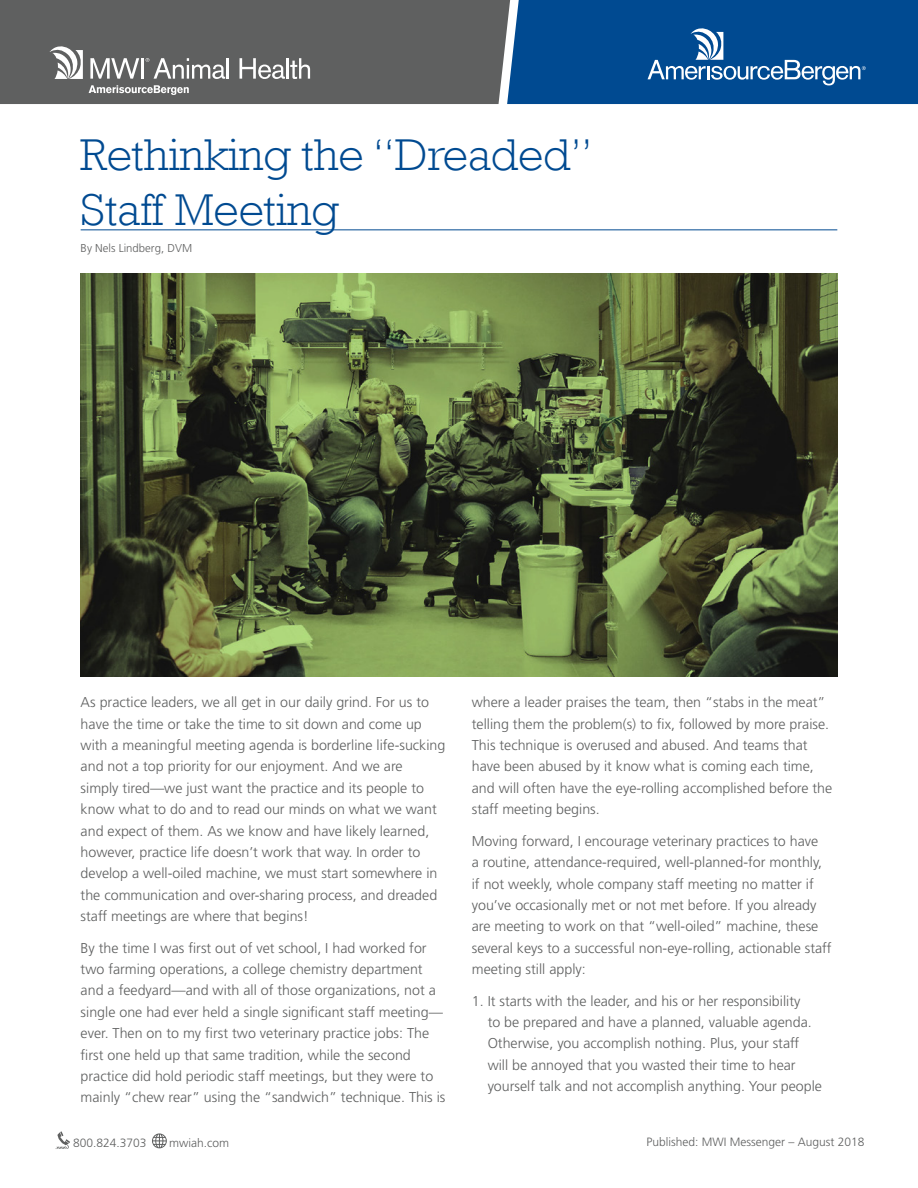
<style>
.page{position:relative;width:918px;height:1188px;background:#fff}
.page>*{position:absolute;margin:0;border:0;box-sizing:border-box;transform-origin:0 0}
.t1{font:300 45.6px/54.2px "Rockwell";color:#004a91}
.t2{font:300 14.25px/21.3px "Frutiger";color:#5f6060}
.t3{font:300 12px "Frutiger";color:#5f6060}
.t4{font:300 11.4px "Frutiger";color:#818383}
.t5{font:300 11.4px "Frutiger";color:#5f6060}
.s1{font-family:"Rockwell";font-weight:400;font-size:17.1px}
</style>
<div class="page">
<div style="left:0;top:0;width:507px;height:104px;background:#5f6060"></div>
<svg style="left:50px;top:46px;width:33px;height:33px"></svg>
<svg style="left:89px;top:85px;width:100px;height:10px"></svg>
<svg style="left:90px;top:58px;width:49px;height:21px"></svg>
<hr style="left:141px;top:58px;width:3px;height:21px;background:#fff">
<svg style="left:146px;top:58px;width:79px;height:21px"></svg>
<hr style="left:227px;top:58px;width:2px;height:21px;background:#fff">
<svg style="left:240px;top:58px;width:70px;height:21px"></svg>
<svg style="left:507px;top:0;width:411px;height:104px;background:#0f5497"></svg>
<hr style="left:81px;top:230px;width:756px;height:1px;background:#004a91">
<img style="left:81px;top:273px;width:756px;height:404px">
<svg style="left:56px;top:1131px;width:14px;height:18px"></svg>
<svg style="left:152px;top:1133px;width:15px;height:15px"></svg>
<h1 class="t1" style="left:81px;top:127px;width:513px">Rethinking the “Dreaded”<br>Staff Meeting</h1>
<p class="t5" style="left:81px;top:241px;width:113px">By Nels Lindberg, DVM</p>
<p class="t2" style="left:81px;top:692px;width:366px">As practice leaders, we all get in our daily grind. For us to have the time or take the time to sit down and come up with a meaningful meeting agenda is borderline life-sucking and not a top priority for our enjoyment. And we are<br>simply tired—we just want the practice and its people to know what to do and to read our minds on what we want and expect of them. As we know and have likely learned, however, practice life doesn’t work that way. In order to develop a well-oiled machine, we must start somewhere in the communication and over-sharing process, and dreaded staff meetings are where that begins!</p>
<p class="t2" style="left:81px;top:937px;width:366px">By the time I was first out of vet school, I had worked for two farming operations, a college chemistry department and a feedyard—and with all of those organizations, not a single one had ever held a single significant staff meeting— ever. Then on to my first two veterinary practice jobs: The first one held up that same tradition, while the second practice did hold periodic staff meetings, but they were to mainly “chew rear” using the “sandwich” technique. This is</p>
<p class="t2" style="left:472px;top:692px;width:362px">where a leader praises the team, then “stabs in the meat” telling them the problem(s) to fix, followed by more praise.<br>This technique is overused and abused. And teams that have been abused by it know what is coming each time, and will often have the eye-rolling accomplished before the staff meeting begins.</p>
<p class="t2" style="left:472px;top:830px;width:361px">Moving forward, I encourage veterinary practices to have<br>a routine, attendance-required, well-planned-for monthly, if not weekly, whole company staff meeting no matter if you’ve occasionally met or not met before. If you already are meeting to work on that “well-oiled” machine, these several keys to a successful non-eye-rolling, actionable staff meeting still apply:</p>
<p class="t2" style="left:488px;top:990px;width:336px;text-indent:-16px">1. It starts with the leader, and his or her responsibility<br>to be prepared and have a planned, valuable agenda.<br>Otherwise, you accomplish nothing. Plus, your staff will be annoyed that you wasted their time to hear yourself talk and not accomplish anything. Your people</p>
<p class="t4" style="left:699px;top:1131px;width:156px">Messenger | August 2018 <span class="s1">21</span></p>
<p class="t3" style="left:73px;top:1136px;width:75px">800.824.3703</p>
<p class="t3" style="left:169px;top:1136px;width:61px">mwiah.com</p>
<p class="t3" style="left:646px;top:1135px;width:220px">Published: MWI Messenger – August 2018</p>
</div>
